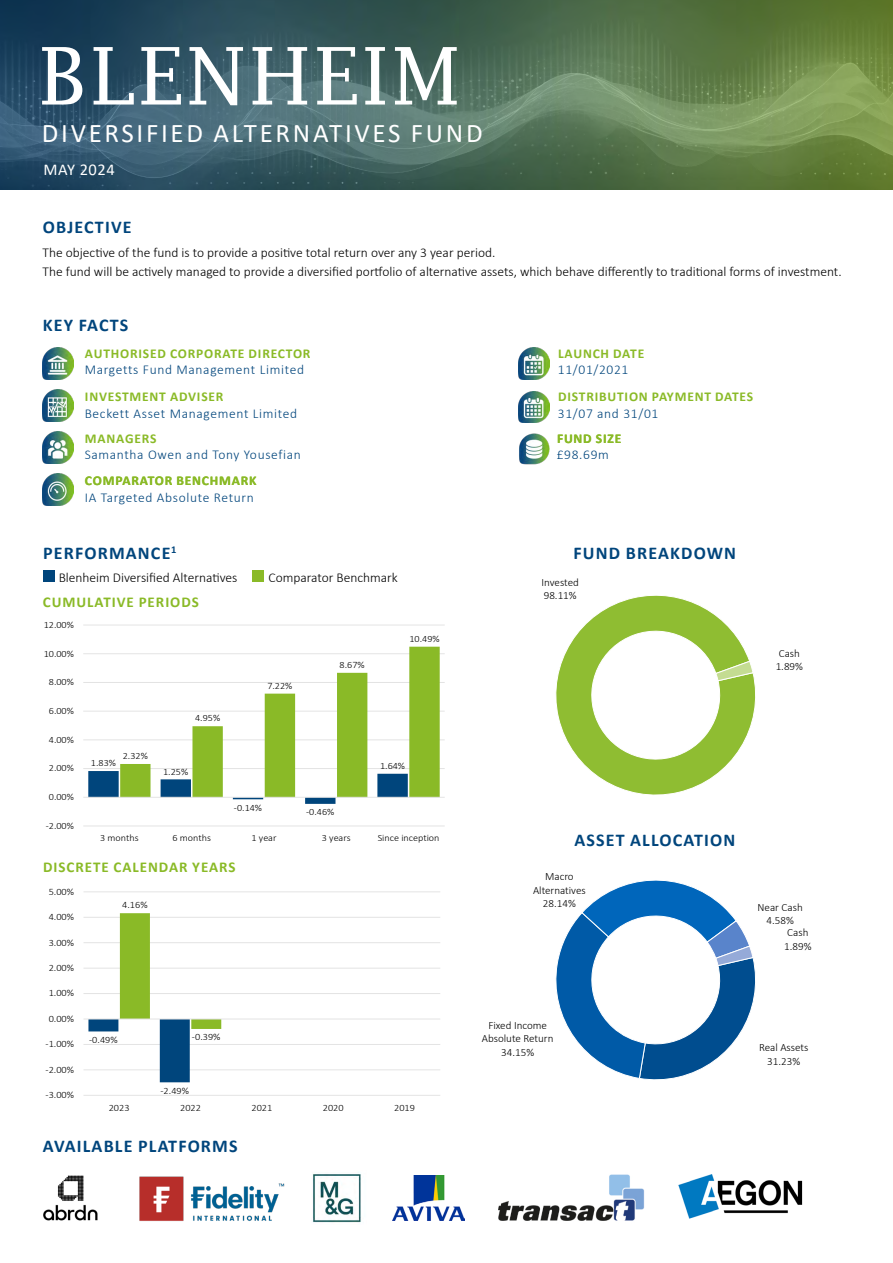
<style>
.page{position:relative;width:893px;height:1263px;background:#fff}
.page>*{position:absolute;margin:0;border:0;box-sizing:border-box;transform-origin:0 0}
.t1{font:79.5px "Lucida Fax";letter-spacing:.03em;color:#fff}
.t2{font:27px "Calibri";letter-spacing:.1em;color:#fff}
.t3{font:700 18px "Calibri";letter-spacing:.065em;color:#00457c}
.t4{font:16.5px "Calibri";letter-spacing:.03em;color:#fff}
.t5{font:700 15px "Calibri";letter-spacing:.065em;color:#8aba27}
.t6{font:300 13.5px/19.5px "Calibri";color:#000}
.t7{font:300 13.5px "Calibri";letter-spacing:.05em;color:#00457c}
.t8{font:700 13.5px "Calibri";letter-spacing:.06em;color:#8aba27}
.t9{font:300 11.1px/13.5px "Calibri";color:#000;text-align:center}
.t10{font:300 9.75px "Calibri";color:#000;scale:1.05 1}
.t11{font:300 9.6px "Calibri";color:#000;scale:1.05 1}
</style>
<div class="page">
<img style="left:0;top:0;width:893px;height:189px">
<img style="left:43px;top:1175px;width:55px;height:46px">
<img style="left:312px;top:1172px;width:49px;height:51px">
<img style="left:678px;top:1174px;width:125px;height:45px">
<img style="left:498px;top:1174px;width:146px;height:47px">
<img style="left:139px;top:1176px;width:146px;height:45px">
<img style="left:392px;top:1175px;width:73px;height:45px">
<img style="left:519px;top:433px;width:31px;height:31px">
<img style="left:519px;top:391px;width:31px;height:31px">
<img style="left:519px;top:348px;width:31px;height:31px">
<img style="left:43px;top:474px;width:31px;height:31px">
<img style="left:43px;top:348px;width:31px;height:31px">
<img style="left:43px;top:390px;width:31px;height:31px">
<img style="left:43px;top:432px;width:31px;height:31px">
<div style="left:43px;top:571px;width:11px;height:11px;background:#00457c"></div>
<div style="left:253px;top:571px;width:11px;height:11px;background:#8aba27"></div>
<svg style="left:555px;top:595px;width:201px;height:200px"></svg>
<svg style="left:715px;top:660px;width:39px;height:22px"></svg>
<hr style="left:83px;top:826px;width:362px;height:1px;background:#e3e3e3">
<hr style="left:83px;top:768px;width:362px;height:1px;background:#e3e3e3">
<hr style="left:83px;top:740px;width:362px;height:1px;background:#e3e3e3">
<hr style="left:83px;top:711px;width:362px;height:1px;background:#e3e3e3">
<hr style="left:83px;top:682px;width:362px;height:1px;background:#e3e3e3">
<hr style="left:83px;top:653px;width:362px;height:1px;background:#e3e3e3">
<hr style="left:83px;top:625px;width:362px;height:1px;background:#e3e3e3">
<svg style="left:88px;top:771px;width:248px;height:33px"></svg>
<svg style="left:120px;top:647px;width:320px;height:150px"></svg>
<hr style="left:83px;top:797px;width:362px;height:1px;background:#e3e3e3">
<hr style="left:83px;top:1095px;width:357px;height:1px;background:#e3e3e3">
<hr style="left:83px;top:1069px;width:357px;height:1px;background:#e3e3e3">
<hr style="left:83px;top:1044px;width:357px;height:1px;background:#e3e3e3">
<hr style="left:83px;top:993px;width:357px;height:1px;background:#e3e3e3">
<hr style="left:83px;top:968px;width:357px;height:1px;background:#e3e3e3">
<hr style="left:83px;top:942px;width:357px;height:1px;background:#e3e3e3">
<hr style="left:83px;top:917px;width:357px;height:1px;background:#e3e3e3">
<hr style="left:83px;top:891px;width:357px;height:1px;background:#e3e3e3">
<svg style="left:88px;top:913px;width:133px;height:169px"></svg>
<hr style="left:83px;top:1019px;width:357px;height:1px;background:#e3e3e3">
<svg style="left:555px;top:880px;width:201px;height:200px"></svg>
<h1 class="t1" style="left:38px;top:30px;width:424px">BLENHEIM</h1>
<h2 class="t2" style="left:42px;top:114px;width:442px">DIVERSIFIED ALTERNATIVES FUND</h2>
<p class="t4" style="left:44px;top:159px;width:73px">MAY 2024</p>
<h3 class="t3" style="left:43px;top:214px;width:90px">OBJECTIVE</h3>
<p class="t6" style="left:43px;top:242px;width:801px">The objective of the fund is to provide a positive total return over any 3 year period.<br>The fund will be actively managed to provide a diversified portfolio of alternative assets, which behave differently to traditional forms of investment.</p>
<h3 class="t3" style="left:43px;top:313px;width:87px">KEY FACTS</h3>
<p class="t8" style="left:85px;top:344px;width:227px">AUTHORISED CORPORATE DIRECTOR</p>
<p class="t7" style="left:85px;top:361px;width:221px">Margetts Fund Management Limited</p>
<p class="t8" style="left:85px;top:387px;width:140px">INVESTMENT ADVISER</p>
<p class="t7" style="left:85px;top:405px;width:214px">Beckett Asset Management Limited</p>
<p class="t8" style="left:85px;top:429px;width:73px">MANAGERS</p>
<p class="t7" style="left:85px;top:446px;width:218px">Samantha Owen and Tony Yousefian</p>
<p class="t8" style="left:85px;top:471px;width:173px">COMPARATOR BENCHMARK</p>
<p class="t7" style="left:85px;top:489px;width:171px">IA Targeted Absolute Return</p>
<p class="t8" style="left:558px;top:344px;width:88px">LAUNCH DATE</p>
<p class="t7" style="left:558px;top:361px;width:72px">11/01/2021</p>
<p class="t8" style="left:558px;top:387px;width:197px">DISTRIBUTION PAYMENT DATES</p>
<p class="t7" style="left:558px;top:405px;width:102px">31/07 and 31/01</p>
<p class="t8" style="left:557px;top:428px;width:66px">FUND SIZE</p>
<p class="t7" style="left:557px;top:446px;width:54px">£98.69m</p>
<h3 class="t3" style="left:43px;top:540px;width:135px">PERFORMANCE<sup>1</sup></h3>
<p class="t6" style="left:59px;top:568px;width:180px">Blenheim Diversified Alternatives</p>
<p class="t6" style="left:268px;top:568px;width:131px">Comparator Benchmark</p>
<p class="t9" style="left:542px;top:575px;width:39px;text-align:left">Invested<br>98.11%</p>
<h3 class="t3" style="left:574px;top:540px;width:164px">FUND BREAKDOWN</h3>
<p class="t5" style="left:43px;top:591px;width:158px">CUMULATIVE PERIODS</p>
<p class="t11" style="left:44px;top:619px;width:30px">12.00%</p>
<p class="t11" style="left:44px;top:647px;width:30px">10.00%</p>
<p class="t11" style="left:49px;top:676px;width:25px">8.00%</p>
<p class="t11" style="left:49px;top:705px;width:25px">6.00%</p>
<p class="t11" style="left:49px;top:733px;width:25px">4.00%</p>
<p class="t11" style="left:49px;top:762px;width:25px">2.00%</p>
<p class="t11" style="left:49px;top:791px;width:25px">0.00%</p>
<p class="t11" style="left:46px;top:820px;width:28px">-2.00%</p>
<p class="t11" style="left:123px;top:750px;width:25px">2.32%</p>
<p class="t11" style="left:91px;top:757px;width:25px">1.83%</p>
<p class="t11" style="left:195px;top:712px;width:25px">4.95%</p>
<p class="t11" style="left:267px;top:680px;width:25px">7.22%</p>
<p class="t11" style="left:340px;top:659px;width:25px">8.67%</p>
<p class="t11" style="left:163px;top:765px;width:25px">1.25%</p>
<p class="t11" style="left:234px;top:801px;width:28px">-0.14%</p>
<p class="t11" style="left:306px;top:806px;width:28px">-0.46%</p>
<p class="t11" style="left:409px;top:633px;width:30px">10.49%</p>
<p class="t11" style="left:380px;top:760px;width:25px">1.64%</p>
<p class="t11" style="left:100px;top:832px;width:38px">3 months</p>
<p class="t11" style="left:172px;top:832px;width:38px">6 months</p>
<p class="t11" style="left:251px;top:832px;width:25px">1 year</p>
<p class="t11" style="left:322px;top:832px;width:29px">3 years</p>
<p class="t11" style="left:378px;top:832px;width:60px">Since inception</p>
<p class="t5" style="left:43px;top:857px;width:194px">DISCRETE CALENDAR YEARS</p>
<p class="t10" style="left:49px;top:885px;width:26px">5.00%</p>
<p class="t10" style="left:49px;top:911px;width:26px">4.00%</p>
<p class="t10" style="left:49px;top:936px;width:26px">3.00%</p>
<p class="t10" style="left:49px;top:962px;width:26px">2.00%</p>
<p class="t10" style="left:49px;top:987px;width:26px">1.00%</p>
<p class="t10" style="left:49px;top:1012px;width:26px">0.00%</p>
<p class="t10" style="left:46px;top:1038px;width:29px">-1.00%</p>
<p class="t10" style="left:46px;top:1063px;width:29px">-2.00%</p>
<p class="t10" style="left:46px;top:1089px;width:29px">-3.00%</p>
<p class="t10" style="left:122px;top:899px;width:26px">4.16%</p>
<p class="t10" style="left:89px;top:1034px;width:29px">-0.49%</p>
<p class="t10" style="left:192px;top:1031px;width:29px">-0.39%</p>
<p class="t10" style="left:160px;top:1084px;width:29px">-2.49%</p>
<p class="t10" style="left:109px;top:1101px;width:21px">2023</p>
<p class="t10" style="left:180px;top:1101px;width:21px">2022</p>
<p class="t10" style="left:252px;top:1101px;width:21px">2021</p>
<p class="t10" style="left:323px;top:1101px;width:21px">2020</p>
<p class="t10" style="left:394px;top:1101px;width:21px">2019</p>
<h3 class="t3" style="left:43px;top:1133px;width:196px">AVAILABLE PLATFORMS</h3>
<p class="t9" style="left:776px;top:646px;width:29px;text-align:left">Cash<br>1.89%</p>
<h3 class="t3" style="left:574px;top:828px;width:163px">ASSET ALLOCATION</h3>
<p class="t9" style="left:533px;top:869px;width:54px">Macro<br>Alternatives<br>28.14%</p>
<p class="t9" style="left:757px;top:900px;width:47px">Near Cash<br>4.58%</p>
<p class="t9" style="left:784px;top:926px;width:29px;text-align:left">Cash<br>1.89%</p>
<p class="t9" style="left:482px;top:1018px;width:73px">Fixed Income<br>Absolute Return<br>34.15%</p>
<p class="t9" style="left:759px;top:1041px;width:51px">Real Assets<br>31.23%</p>
</div>
